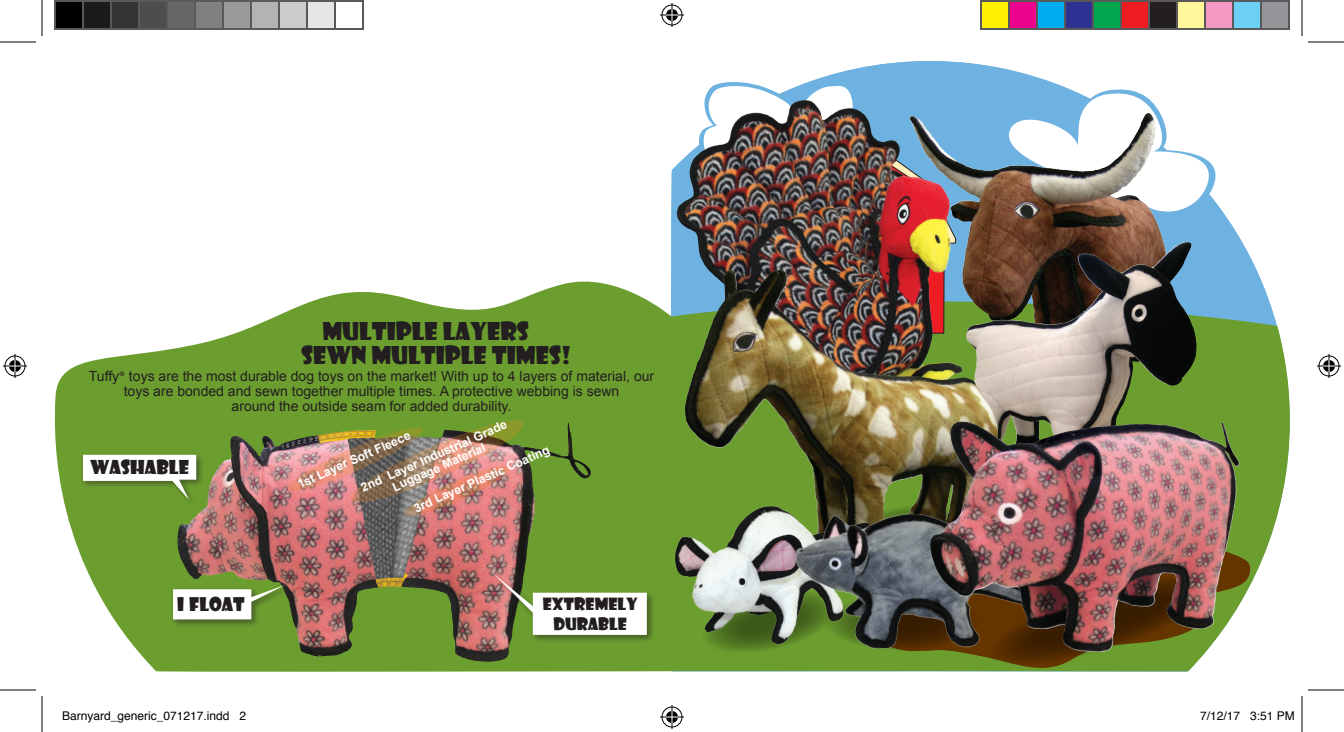
<style>
.page{position:relative;width:1344px;height:732px;background:#fff}
.page>*{position:absolute;margin:0;border:0;box-sizing:border-box;transform-origin:0 0}
.t1{font:24px/24px "Showcard Gothic";color:#231f20}
.t2{font:18.8px "Showcard Gothic";color:#231f20}
.t3{font:18.4px "Showcard Gothic";color:#231f20}
.t4{font:16.4px/19.8px "Showcard Gothic";color:#231f20;text-align:center}
.t5{font:14px/15px "Arial";color:#231f20;text-align:center}
.t6{font:700 12.2px/12.2px "Arial";color:#fff;text-align:center}
.t7{font:12px "Helvetica";color:#000}
.s1{font-family:"Myriad Pro"}
</style>
<div class="page">
<svg style="left:718px;top:61px;width:542px;height:217px"></svg>
<svg style="left:999px;top:91px;width:221px;height:161px"></svg>
<img style="left:673px;top:278px;width:617px;height:394px">
<svg style="left:706px;top:84px;width:251px;height:10px"></svg>
<svg style="left:54px;top:281px;width:619px;height:391px;fill:#6c9e2f"></svg>
<img style="left:1081px;top:113px;width:67px;height:58px">
<img style="left:671px;top:94px;width:298px;height:314px">
<svg style="left:808px;top:513px;width:445px;height:159px;background:#a1866a"></svg>
<svg style="left:699px;top:499px;width:273px;height:159px;background:#68952d"></svg>
<img style="left:986px;top:571px;width:232px;height:99px">
<img style="left:527px;top:423px;width:42px;height:33px">
<img style="left:286px;top:415px;width:241px;height:104px">
<div style="left:492px;top:571px;width:163px;height:72px;background:#231f20;opacity:.5"></div>
<svg style="left:493px;top:573px;width:154px;height:62px"></svg>
<div style="left:81px;top:452px;width:123px;height:55px;background:#231f20;opacity:.5"></div>
<svg style="left:83px;top:455px;width:113px;height:45px"></svg>
<div style="left:171px;top:583px;width:122px;height:45px;background:#231f20;opacity:.5"></div>
<svg style="left:173px;top:585px;width:112px;height:34px"></svg>
<img style="left:1078px;top:243px;width:105px;height:30px">
<img style="left:725px;top:270px;width:52px;height:22px">
<img style="left:671px;top:504px;width:119px;height:144px">
<img style="left:790px;top:500px;width:261px;height:156px">
<img style="left:950px;top:421px;width:20px;height:54px">
<hr style="left:0;top:42px;width:36px;height:1px;background:#000">
<hr style="left:1308px;top:42px;width:36px;height:1px;background:#000">
<hr style="left:0;top:690px;width:36px;height:1px;background:#000">
<hr style="left:1308px;top:690px;width:36px;height:1px;background:#000">
<hr style="left:42px;top:0;width:1px;height:36px;background:#000">
<hr style="left:42px;top:696px;width:1px;height:36px;background:#000">
<hr style="left:1302px;top:0;width:1px;height:36px;background:#000">
<hr style="left:1302px;top:696px;width:1px;height:36px;background:#000">
<svg style="left:660px;top:3px;width:24px;height:24px"></svg>
<svg style="left:660px;top:705px;width:24px;height:24px"></svg>
<svg style="left:3px;top:354px;width:24px;height:24px"></svg>
<svg style="left:1317px;top:354px;width:24px;height:24px"></svg>
<div style="left:55px;top:1px;width:28px;height:28px;background:#000"></div>
<div style="left:54px;top:0;width:30px;height:30px;border:2px solid #595959"></div>
<div style="left:83px;top:1px;width:28px;height:28px;background:#1a1a1a"></div>
<div style="left:82px;top:0;width:30px;height:30px;border:2px solid #595959"></div>
<div style="left:111px;top:1px;width:28px;height:28px;background:#333"></div>
<div style="left:110px;top:0;width:30px;height:30px;border:2px solid #595959"></div>
<div style="left:139px;top:1px;width:28px;height:28px;background:#4d4d4d"></div>
<div style="left:138px;top:0;width:30px;height:30px;border:2px solid #595959"></div>
<div style="left:167px;top:1px;width:28px;height:28px;background:#666"></div>
<div style="left:166px;top:0;width:30px;height:30px;border:2px solid #595959"></div>
<div style="left:195px;top:1px;width:28px;height:28px;background:#808080"></div>
<div style="left:194px;top:0;width:30px;height:30px;border:2px solid #595959"></div>
<div style="left:223px;top:1px;width:28px;height:28px;background:#999"></div>
<div style="left:222px;top:0;width:30px;height:30px;border:2px solid #595959"></div>
<div style="left:251px;top:1px;width:28px;height:28px;background:#b3b3b3"></div>
<div style="left:250px;top:0;width:30px;height:30px;border:2px solid #595959"></div>
<div style="left:279px;top:1px;width:28px;height:28px;background:#ccc"></div>
<div style="left:278px;top:0;width:30px;height:30px;border:2px solid #595959"></div>
<div style="left:307px;top:1px;width:28px;height:28px;background:#e6e6e6"></div>
<div style="left:306px;top:0;width:30px;height:30px;border:2px solid #595959"></div>
<div style="left:334px;top:0;width:30px;height:30px;border:2px solid #595959"></div>
<div style="left:981px;top:1px;width:28px;height:28px;background:#fff101"></div>
<div style="left:980px;top:0;width:30px;height:30px;border:2px solid #595959"></div>
<div style="left:1009px;top:1px;width:28px;height:28px;background:#ed028c"></div>
<div style="left:1008px;top:0;width:30px;height:30px;border:2px solid #595959"></div>
<div style="left:1037px;top:1px;width:28px;height:28px;background:#00aeef"></div>
<div style="left:1036px;top:0;width:30px;height:30px;border:2px solid #595959"></div>
<div style="left:1065px;top:1px;width:28px;height:28px;background:#2e3092"></div>
<div style="left:1064px;top:0;width:30px;height:30px;border:2px solid #595959"></div>
<div style="left:1093px;top:1px;width:28px;height:28px;background:#00a54f"></div>
<div style="left:1092px;top:0;width:30px;height:30px;border:2px solid #595959"></div>
<div style="left:1121px;top:1px;width:28px;height:28px;background:#ee1d23"></div>
<div style="left:1120px;top:0;width:30px;height:30px;border:2px solid #595959"></div>
<div style="left:1149px;top:1px;width:28px;height:28px;background:#231f20"></div>
<div style="left:1148px;top:0;width:30px;height:30px;border:2px solid #595959"></div>
<div style="left:1177px;top:1px;width:28px;height:28px;background:#fff79a"></div>
<div style="left:1176px;top:0;width:30px;height:30px;border:2px solid #595959"></div>
<div style="left:1205px;top:1px;width:28px;height:28px;background:#f499c2"></div>
<div style="left:1204px;top:0;width:30px;height:30px;border:2px solid #595959"></div>
<div style="left:1233px;top:1px;width:28px;height:28px;background:#6bcff6"></div>
<div style="left:1232px;top:0;width:30px;height:30px;border:2px solid #595959"></div>
<div style="left:1261px;top:1px;width:28px;height:28px;background:#939598"></div>
<div style="left:1260px;top:0;width:30px;height:30px;border:2px solid #595959"></div>
<h1 class="t1" style="left:301px;top:318px;width:272px;text-indent:21px">MULTIPLE LAYERS<br>SEWN MULTIPLE TIMES!</h1>
<p class="t5" style="left:89px;top:369px;width:567px">Tuffy<span class="s1">®</span> toys are the most durable dog toys on the market! With up to 4 layers of material, our toys are bonded and sewn together multiple times. A protective webbing is sewn<br>around the outside seam for added durability.</p>
<h2 class="t2" style="left:90px;top:454px;width:101px">WASHABLE</h2>
<h3 class="t3" style="left:177px;top:592px;width:69px">I FLOAT</h3>
<p class="t6" style="left:359px;top:483px;width:160px;rotate:-24deg">2nd Layer Industrial Grade<br>Luggage Material</p>
<p class="t6" style="left:296px;top:479px;width:124px;rotate:-24deg">1st Layer Soft Fleece</p>
<p class="t6" style="left:412px;top:503px;width:148px;rotate:-24deg">3rd Layer Plastic Coating</p>
<p class="t4" style="left:543px;top:593px;width:97px">EXTREMELY<br>DURABLE</p>
<p class="t7" style="left:62px;top:707px;width:186px">Barnyard_generic_071217.indd 2</p>
<p class="t7" style="left:1200px;top:707px;width:96px">7/12/17 3:51 PM</p>
</div>
